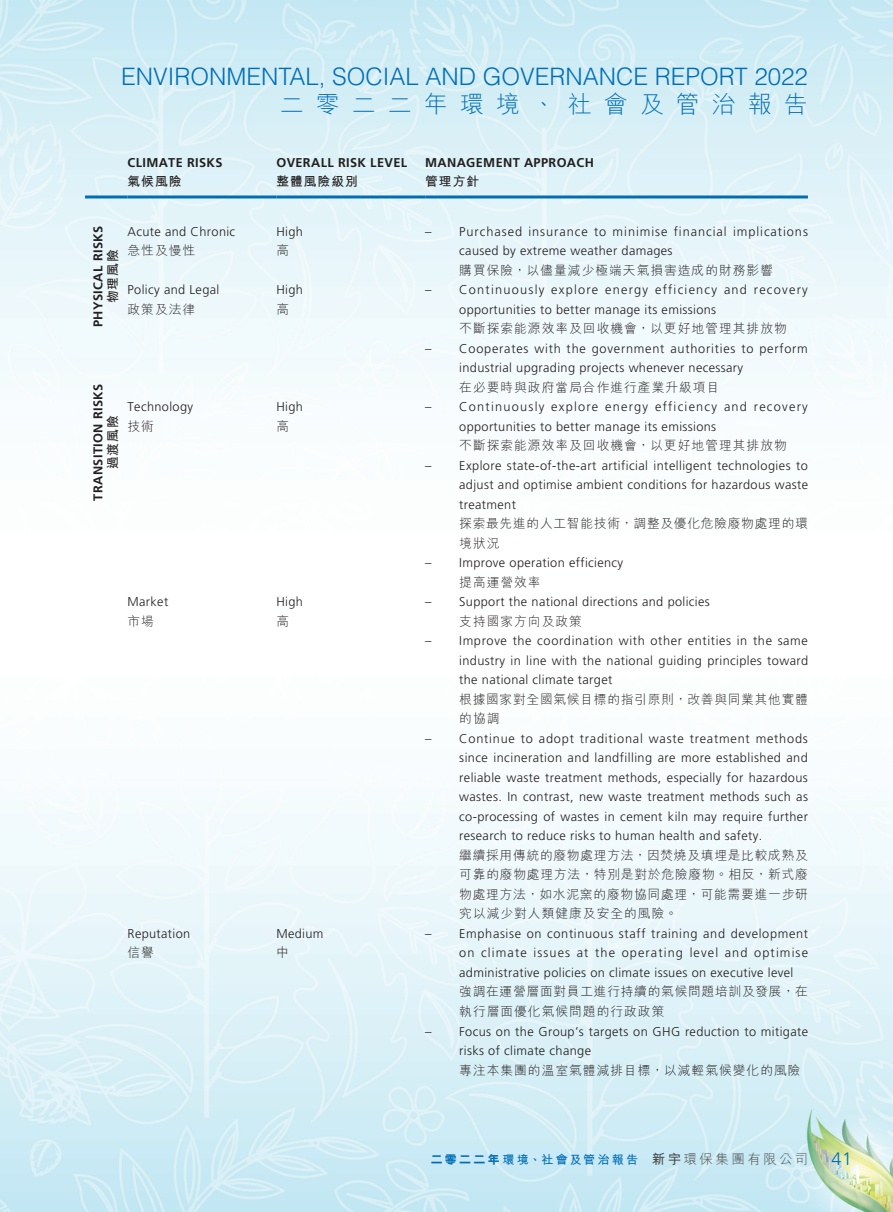
<style>
.page{position:relative;width:893px;height:1212px;background:#fff}
.page>*{position:absolute;margin:0;border:0;box-sizing:border-box;transform-origin:0 0}
.t1{font:300 24px "Helvetica LT Std";color:#006eb6}
.t2{font:300 24px "M Hei HK";letter-spacing:.5em;color:#006eb6}
.t3{font:300 18px "Frutiger LT Std";color:#006eb6}
._50_Table_txt{font:300 12.75px/19.5px "Frutiger LT Std";letter-spacing:.03em;color:#231f20;text-align:justify}
._50_Table_txt-2{font:300 12.75px/19.5px "M Hei HK";letter-spacing:.08em;color:#231f20;text-align:justify}
._50_Table_txt-3{font:300 12.75px/19.5px "Frutiger LT Std";letter-spacing:.095em;color:#231f20}
._50_Table_txt-4{font:300 12.75px/19.5px "M Hei HK";letter-spacing:.055em;color:#231f20}
._50_Table_txt-5{font:300 12.75px/19.5px "Frutiger LT Std";letter-spacing:.06em;color:#231f20}
._50_Table_txt-6{font:300 12.75px/19.5px "Frutiger LT Std";letter-spacing:.075em;color:#231f20}
._50_Table_txt-7{font:700 12.75px "Frutiger LT Std";letter-spacing:.03em;color:#231f20}
._50_Table_txt-8{font:700 12.75px "M Hei HK";letter-spacing:.08em;color:#231f20}
.t4{font:700 12px "M Hei HK";letter-spacing:.185em;color:#006eb6}
.s1{font-weight:800}
.s2{font-size:13.5px;color:#4b4c4d}
.s3{font-weight:300;font-size:13.5px;color:#4b4c4d}
</style>
<div class="page">
<img style="left:0;top:0;width:893px;height:1212px">
<hr style="left:85px;top:195px;width:43px;height:3px;background:#006eb6">
<hr style="left:128px;top:195px;width:148px;height:3px;background:#006eb6">
<hr style="left:276px;top:195px;width:149px;height:3px;background:#006eb6">
<hr style="left:425px;top:195px;width:383px;height:3px;background:#006eb6">
<h1 class="t1" style="left:121px;top:61px;width:688px">ENVIRONMENTAL, SOCIAL AND GOVERNANCE REPORT 2022</h1>
<h1 class="t2" style="left:280px;top:88px;width:529px">二零二二年環境、社會及管治報告</h1>
<p class="_50_Table_txt-7" style="left:128px;top:155px;width:96px">CLIMATE RISKS</p>
<p class="_50_Table_txt-7" style="left:276px;top:155px;width:132px">OVERALL RISK LEVEL</p>
<p class="_50_Table_txt-7" style="left:425px;top:155px;width:170px">MANAGEMENT APPROACH</p>
<p class="_50_Table_txt-8" style="left:128px;top:172px;width:55px">氣候風險</p>
<p class="_50_Table_txt-8" style="left:276px;top:172px;width:83px">整體風險級別</p>
<p class="_50_Table_txt-8" style="left:425px;top:172px;width:55px">管理方針</p>
<p class="_50_Table_txt-7" style="left:91px;top:327px;width:103px;rotate:-90deg">PHYSICAL RISKS</p>
<p class="_50_Table_txt-8" style="left:103px;top:303px;width:55px;rotate:-90deg">物理風險</p>
<p class="_50_Table_txt" style="left:128px;top:222px;width:109px">Acute and Chronic</p>
<p class="_50_Table_txt-2" style="left:128px;top:240px;width:69px">急性及慢性</p>
<p class="_50_Table_txt" style="left:128px;top:280px;width:93px">Policy and Legal</p>
<p class="_50_Table_txt-2" style="left:128px;top:299px;width:69px">政策及法律</p>
<p class="_50_Table_txt-7" style="left:91px;top:500px;width:118px;rotate:-90deg">TRANSITION RISKS</p>
<p class="_50_Table_txt-8" style="left:103px;top:469px;width:55px;rotate:-90deg">過渡風險</p>
<p class="_50_Table_txt" style="left:128px;top:397px;width:67px">Technology</p>
<p class="_50_Table_txt-2" style="left:128px;top:416px;width:28px">技術</p>
<p class="_50_Table_txt" style="left:128px;top:592px;width:42px">Market</p>
<p class="_50_Table_txt-2" style="left:128px;top:611px;width:28px">市場</p>
<p class="_50_Table_txt" style="left:276px;top:222px;width:28px">High</p>
<p class="_50_Table_txt-2" style="left:276px;top:240px;width:14px">高</p>
<p class="_50_Table_txt" style="left:276px;top:280px;width:28px">High</p>
<p class="_50_Table_txt-2" style="left:276px;top:299px;width:14px">高</p>
<p class="_50_Table_txt" style="left:276px;top:397px;width:28px">High</p>
<p class="_50_Table_txt-2" style="left:276px;top:416px;width:14px">高</p>
<p class="_50_Table_txt" style="left:276px;top:592px;width:28px">High</p>
<p class="_50_Table_txt-2" style="left:276px;top:611px;width:14px">高</p>
<p class="_50_Table_txt" style="left:128px;top:924px;width:64px">Reputation</p>
<p class="_50_Table_txt-2" style="left:128px;top:942px;width:28px">信譽</p>
<p class="_50_Table_txt" style="left:276px;top:924px;width:49px">Medium</p>
<p class="_50_Table_txt-2" style="left:276px;top:942px;width:14px">中</p>
<p class="_50_Table_txt-6" style="left:459px;top:222px;width:350px;text-indent:-34px">– Purchased insurance to minimise financial implications caused by extreme weather damages</p>
<p class="_50_Table_txt-2" style="left:459px;top:260px;width:315px">購買保險，以儘量減少極端天氣損害造成的財務影響</p>
<p class="_50_Table_txt-3" style="left:459px;top:280px;width:350px;text-indent:-34px">– Continuously explore energy efficiency and recovery opportunities to better manage its emissions</p>
<p class="_50_Table_txt-2" style="left:459px;top:318px;width:329px">不斷探索能源效率及回收機會，以更好地管理其排放物</p>
<p class="_50_Table_txt-5" style="left:459px;top:339px;width:350px;text-indent:-34px">– Cooperates with the government authorities to perform industrial upgrading projects whenever necessary</p>
<p class="_50_Table_txt-2" style="left:459px;top:377px;width:262px">在必要時與政府當局合作進行產業升級項目</p>
<p class="_50_Table_txt-3" style="left:459px;top:397px;width:350px;text-indent:-34px">– Continuously explore energy efficiency and recovery opportunities to better manage its emissions</p>
<p class="_50_Table_txt-2" style="left:459px;top:435px;width:329px">不斷探索能源效率及回收機會，以更好地管理其排放物</p>
<p class="_50_Table_txt" style="left:459px;top:456px;width:350px;text-indent:-34px">– Explore state-of-the-art artificial intelligent technologies to adjust and optimise ambient conditions for hazardous waste treatment</p>
<p class="_50_Table_txt-4" style="left:459px;top:513px;width:350px">探索最先進的人工智能技術，調整及優化危險廢物處理的環境狀況</p>
<p class="_50_Table_txt" style="left:425px;top:553px;width:200px">– Improve operation efficiency</p>
<p class="_50_Table_txt-2" style="left:459px;top:572px;width:83px">提高運營效率</p>
<p class="_50_Table_txt" style="left:425px;top:592px;width:286px">– Support the national directions and policies</p>
<p class="_50_Table_txt-2" style="left:459px;top:611px;width:124px">支持國家方向及政策</p>
<p class="_50_Table_txt" style="left:459px;top:631px;width:350px;text-indent:-34px">– Improve the coordination with other entities in the same industry in line with the national guiding principles toward the national climate target</p>
<p class="_50_Table_txt-4" style="left:459px;top:689px;width:350px">根據國家對全國氣候目標的指引原則，改善與同業其他實體的協調</p>
<p class="_50_Table_txt" style="left:459px;top:729px;width:350px;text-indent:-34px">– Continue to adopt traditional waste treatment methods since incineration and landfilling are more established and reliable waste treatment methods, especially for hazardous wastes. In contrast, new waste treatment methods such as co-processing of wastes in cement kiln may require further research to reduce risks to human health and safety.</p>
<p class="_50_Table_txt-2" style="left:459px;top:845px;width:350px">繼續採用傳統的廢物處理方法，因焚燒及填埋是比較成熟及可靠的廢物處理方法，特別是對於危險廢物。相反，新式廢物處理方法，如水泥窯的廢物協同處理，可能需要進一步研究以減少對人類健康及安全的風險。</p>
<p class="_50_Table_txt" style="left:459px;top:924px;width:350px;text-indent:-34px">– Emphasise on continuous staff training and development on climate issues at the operating level and optimise administrative policies on climate issues on executive level</p>
<p class="_50_Table_txt-4" style="left:459px;top:981px;width:350px">強調在運營層面對員工進行持續的氣候問題培訓及發展，在執行層面優化氣候問題的行政政策</p>
<p class="_50_Table_txt" style="left:459px;top:1021px;width:350px;text-indent:-34px">– Focus on the Group’s targets on GHG reduction to mitigate risks of climate change</p>
<p class="_50_Table_txt-2" style="left:459px;top:1059px;width:343px">專注本集團的溫室氣體減排目標，以減輕氣候變化的風險</p>
<p class="t4" style="left:431px;top:1151px;width:379px"><span class="s1">二零二二年</span>環境、社會及管治報告 <span class="s2">新宇</span><span class="s3">環保集團有限公司</span></p>
<h2 class="t3" style="left:831px;top:1149px;width:22px">41</h2>
</div>
